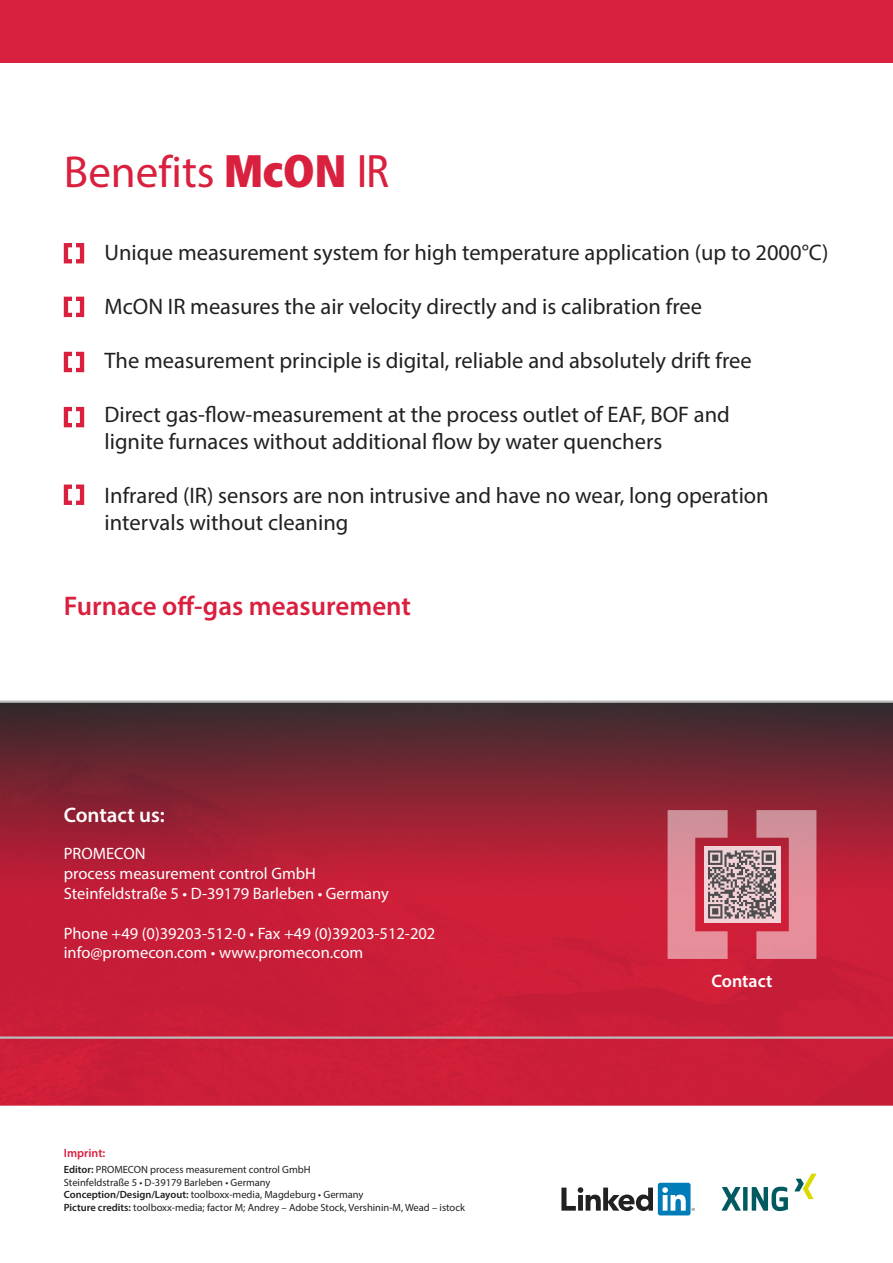
<style>
.page{position:relative;width:893px;height:1263px;background:#fff}
.page>*{position:absolute;margin:0;border:0;box-sizing:border-box;transform-origin:0 0}
.t1{font:45px "Myriad Pro";color:#d9203e}
.t2{font:600 27px "Myriad Pro";color:#d9203e}
.t3{font:22.5px/27px "Myriad Pro";color:#222021}
.t4{font:600 21px "Myriad Pro";color:#fff}
.t5{font:600 18px "Myriad Pro";color:#fff}
.t6{font:16.5px/19.8px "Myriad Pro";color:#fff}
.t7{font:600 12px "Myriad Pro";color:#d9203e}
.t8{font:10.5px/12.6px "Myriad Pro";color:#222021}
.s1{font-family:"Frutiger BQ";font-weight:800;font-stretch:condensed}
.s2{font-family:"Frutiger BQ";font-stretch:condensed}
.s3{font-weight:600}
</style>
<div class="page">
<div style="left:0;top:0;width:893px;height:63px;background:#d9203e"></div>
<svg style="left:561px;top:1187px;width:92px;height:24px"></svg>
<div style="left:658px;top:1183px;width:32px;height:32px;background:#007db8;border-radius:2px"></div>
<svg style="left:662px;top:1187px;width:24px;height:23px"></svg>
<svg style="left:722px;top:1174px;width:94px;height:37px"></svg>
<div style="left:64px;top:243px;width:20px;height:20px;border:4px solid #d9203e"></div>
<hr style="left:72px;top:239px;width:4px;height:28px;background:#fff">
<div style="left:64px;top:297px;width:20px;height:20px;border:4px solid #d9203e"></div>
<hr style="left:72px;top:293px;width:4px;height:28px;background:#fff">
<div style="left:64px;top:352px;width:20px;height:20px;border:4px solid #d9203e"></div>
<hr style="left:72px;top:348px;width:4px;height:28px;background:#fff">
<div style="left:64px;top:407px;width:20px;height:20px;border:4px solid #d9203e"></div>
<hr style="left:72px;top:403px;width:4px;height:28px;background:#fff">
<div style="left:64px;top:484px;width:20px;height:21px;border:4px solid #d9203e"></div>
<hr style="left:72px;top:481px;width:4px;height:28px;background:#fff">
<img style="left:0;top:703px;width:893px;height:403px">
<hr style="left:0;top:1036px;width:893px;height:3px;background:#bdbcbc">
<hr style="left:0;top:700px;width:893px;height:3px;background:#bdbcbc">
<svg style="left:668px;top:810px;width:148px;height:149px;background:#cb7b87"></svg>
<h1 class="t1" style="left:64px;top:155px;width:327px">Benefits <span class="s1">McON</span> <span class="s2">IR</span></h1>
<p class="t3" style="left:105px;top:241px;width:725px">Unique measurement system for high temperature application (up to 2000°C)</p>
<p class="t3" style="left:105px;top:295px;width:599px">McON IR measures the air velocity directly and is calibration free</p>
<p class="t3" style="left:105px;top:349px;width:649px">The measurement principle is digital, reliable and absolutely drift free</p>
<p class="t3" style="left:105px;top:403px;width:627px">Direct gas-flow-measurement at the process outlet of EAF, BOF and lignite furnaces without additional flow by water quenchers</p>
<p class="t3" style="left:105px;top:484px;width:666px">Infrared (IR) sensors are non intrusive and have no wear, long operation intervals without cleaning</p>
<p class="t2" style="left:64px;top:596px;width:349px">Furnace off-gas measurement</p>
<p class="t4" style="left:64px;top:807px;width:102px">Contact us:</p>
<p class="t6" style="left:64px;top:845px;width:326px">PROMECON<br>process measurement control GmbH<br>Steinfeldstraße 5 • D-39179 Barleben • Germany</p>
<p class="t6" style="left:64px;top:924px;width:373px">Phone +49 (0)39203-512-0 • Fax +49 (0)39203-512-202 info@promecon.com • www.promecon.com</p>
<p class="t7" style="left:64px;top:1149px;width:43px">Imprint:</p>
<p class="t8" style="left:64px;top:1164px;width:403px"><span class="s3">Editor:</span> PROMECON process measurement control GmbH<br>Steinfeldstraße 5 • D-39179 Barleben • Germany<br><span class="s3">Conception/Design/Layout:</span> toolboxx-media, Magdeburg • Germany<br><span class="s3">Picture credits:</span> toolboxx-media; factor M; Andrey – Adobe Stock, Vershinin-M, Wead – istock</p>
<p class="t5" style="left:712px;top:974px;width:62px">Contact</p>
</div>
